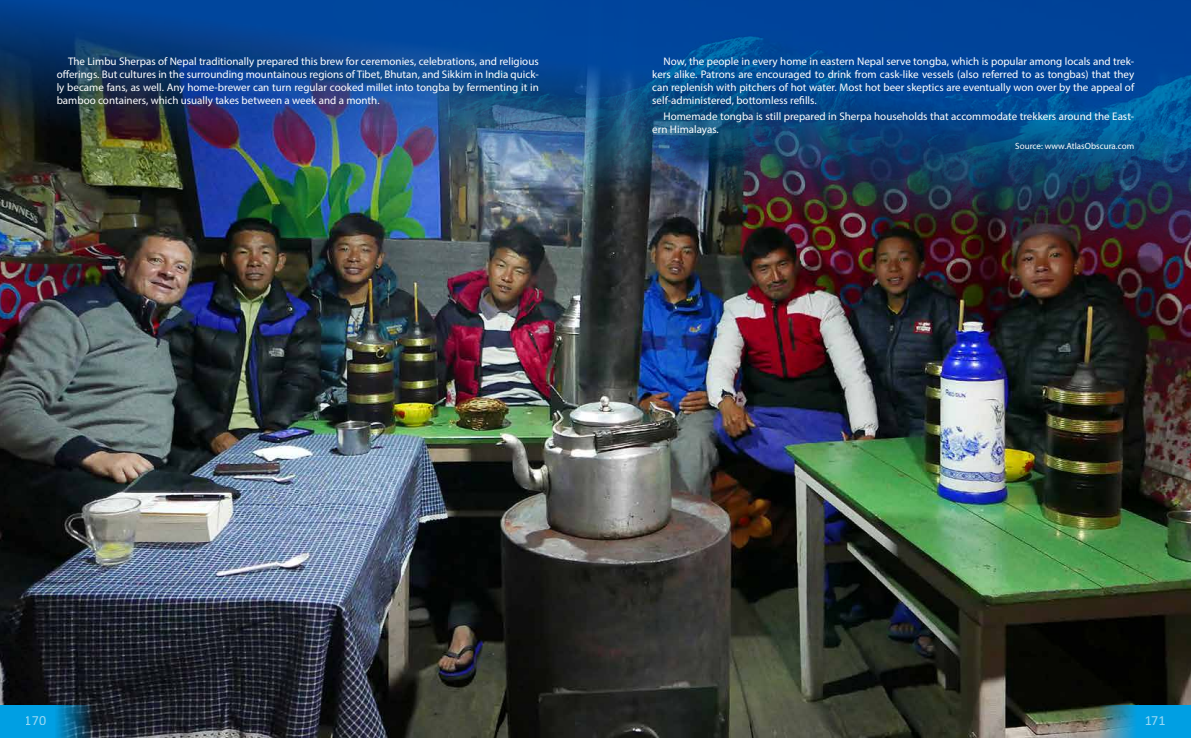
<style>
.page{position:relative;width:1191px;height:738px;background:#fff}
.page>*{position:absolute;margin:0;border:0;box-sizing:border-box;transform-origin:0 0}
.t1{font:14px "Calibri";color:#fff}
.t2{font:11px/13px "Myriad Pro";color:#fff;text-align:justify}
.t3{font:9px "Myriad Pro";color:#fff}
</style>
<div class="page">
<img style="left:0;top:0;width:1191px;height:737px">
<svg style="left:1098px;top:704px;width:93px;height:33px;background:#1a93c2"></svg>
<svg style="left:0;top:704px;width:92px;height:33px;background:#0683b9"></svg>
<p class="t2" style="left:57px;top:55px;width:483px;text-indent:11px">The Limbu Sherpas of Nepal traditionally prepared this brew for ceremonies, celebrations, and religious offerings. But cultures in the surrounding mountainous regions of Tibet, Bhutan, and Sikkim in India quick&shy;ly became fans, as well. Any home-brewer can turn regular cooked millet into tongba by fermenting it in bamboo containers, which usually takes between a week and a month.</p>
<p class="t2" style="left:652px;top:55px;width:483px;text-indent:11px">Now, the people in every home in eastern Nepal serve tongba, which is popular among locals and trek&shy;kers alike. Patrons are encouraged to drink from cask-like vessels (also referred to as tongbas) that they can replenish with pitchers of hot water. Most hot beer skeptics are eventually won over by the appeal of self-administered, bottomless refills.</p>
<p class="t2" style="left:652px;top:109px;width:483px;text-indent:11px">Homemade tongba is still prepared in Sherpa households that accommodate trekkers around the East&shy;ern Himalayas.</p>
<p class="t3" style="left:1015px;top:140px;width:120px">Source: www.AtlasObscura.com</p>
<p class="t1" style="left:25px;top:709px;width:23px">170</p>
<p class="t1" style="left:1144px;top:709px;width:23px">171</p>
</div>
